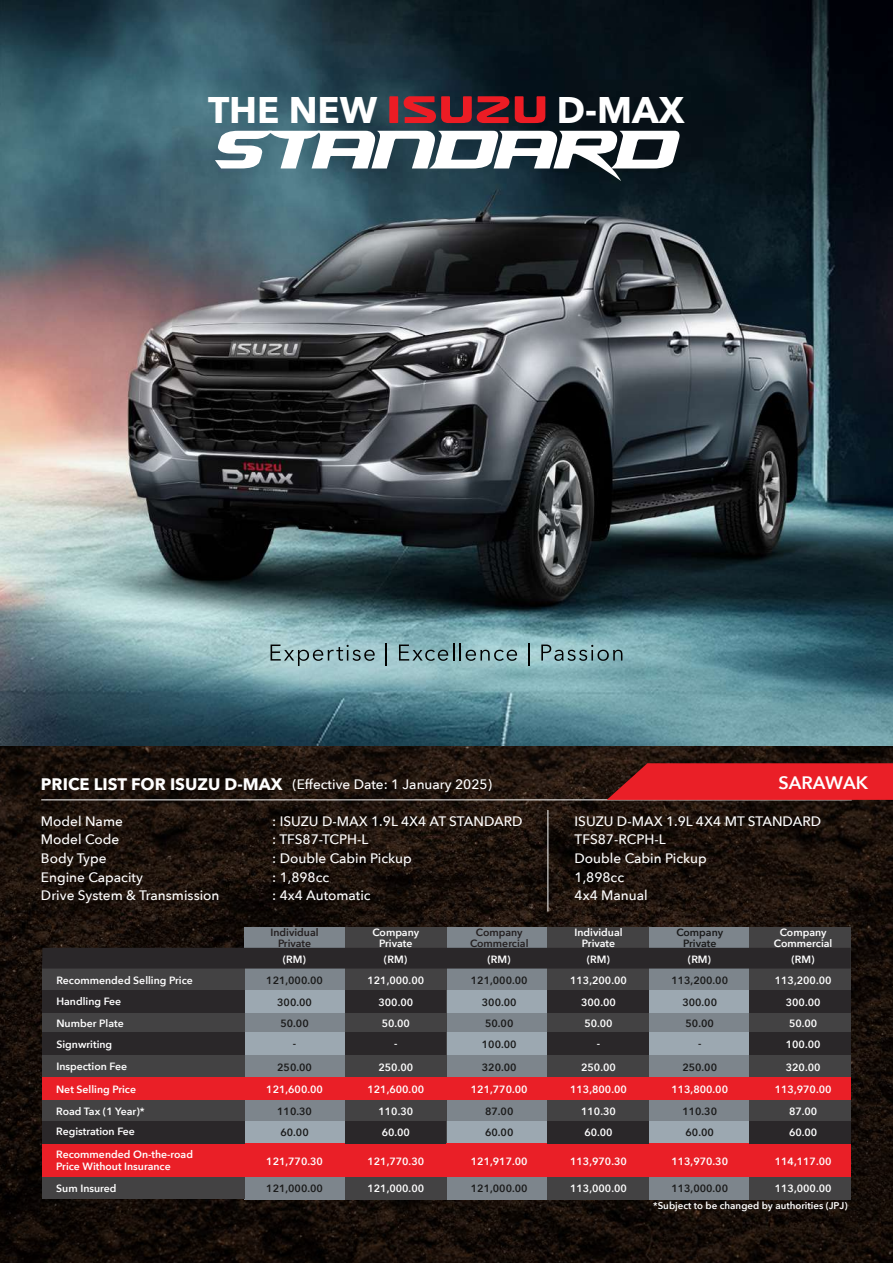
<style>
.page{position:relative;width:893px;height:1263px;background:#fff}
.page>*{position:absolute;margin:0;border:0;box-sizing:border-box;transform-origin:0 0}
.t1{font:105px "NHL Ducks";color:#fff;scale:.83 1}
.t2{font:700 37.05px "Avenir Next";color:#fff}
.t3{font:600 18px "Avenir Next";color:#fff}
.t4{font:700 16.65px "Avenir Next";color:#fff}
.t5{font:500 13.65px/18.6px "Avenir Next";color:#fff}
.t6{font:600 10.5px/21.8px "Avenir Next";color:#fff;text-align:center}
.t7{font:600 10.5px/21.8px "Avenir Next";color:#1a1a1a;text-align:center}
.t8{font:600 10.5px/10.5px "Avenir Next";color:#241f20;text-align:center}
.t9{font:600 9.75px "Avenir Next";color:#fff}
</style>
<div class="page">
<img style="left:0;top:746px;width:893px;height:517px">
<img style="left:0;top:0;width:893px;height:746px">
<svg style="left:271px;top:644px;width:104px;height:22px"></svg>
<svg style="left:386px;top:644px;width:1px;height:22px"></svg>
<svg style="left:399px;top:643px;width:118px;height:18px"></svg>
<svg style="left:528px;top:644px;width:1px;height:22px"></svg>
<svg style="left:541px;top:644px;width:81px;height:17px"></svg>
<hr style="left:41px;top:800px;width:811px;height:1px;background:#fff">
<svg style="left:607px;top:763px;width:286px;height:37px"></svg>
<hr style="left:548px;top:810px;width:1px;height:101px;background:#fff">
<div style="left:244px;top:927px;width:607px;height:272px;background:#7d858c"></div>
<div style="left:245px;top:1032px;width:606px;height:23px;background:#9ca8b1"></div>
<div style="left:245px;top:1121px;width:606px;height:22px;background:#9ca8b1"></div>
<div style="left:245px;top:990px;width:606px;height:22px;background:#9ca8b1"></div>
<div style="left:42px;top:965px;width:202px;height:234px;background:#434243"></div>
<div style="left:345px;top:927px;width:101px;height:272px;background:#434243"></div>
<div style="left:547px;top:927px;width:101px;height:272px;background:#434243"></div>
<div style="left:750px;top:927px;width:101px;height:272px;background:#434243"></div>
<div style="left:42px;top:948px;width:809px;height:20px;background:#2a2729"></div>
<div style="left:42px;top:1143px;width:809px;height:34px;background:#ea1f27"></div>
<div style="left:42px;top:1078px;width:202px;height:22px;background:#ea1f27"></div>
<div style="left:242px;top:1078px;width:203px;height:22px;background:#ea1f27"></div>
<div style="left:445px;top:1078px;width:203px;height:22px;background:#ea1f27"></div>
<div style="left:648px;top:1078px;width:203px;height:22px;background:#ea1f27"></div>
<div style="left:42px;top:1032px;width:202px;height:23px;background:#2a2729"></div>
<div style="left:42px;top:990px;width:202px;height:22px;background:#2a2729"></div>
<div style="left:42px;top:1121px;width:202px;height:22px;background:#2a2729"></div>
<div style="left:345px;top:1032px;width:101px;height:23px;background:#2a2729"></div>
<div style="left:345px;top:990px;width:101px;height:22px;background:#2a2729"></div>
<div style="left:345px;top:1121px;width:101px;height:22px;background:#2a2729"></div>
<div style="left:547px;top:1032px;width:102px;height:23px;background:#2a2729"></div>
<div style="left:547px;top:990px;width:102px;height:22px;background:#2a2729"></div>
<div style="left:547px;top:1121px;width:102px;height:22px;background:#2a2729"></div>
<div style="left:749px;top:1032px;width:102px;height:23px;background:#2a2729"></div>
<div style="left:749px;top:990px;width:102px;height:22px;background:#2a2729"></div>
<div style="left:749px;top:1121px;width:102px;height:22px;background:#2a2729"></div>
<div style="left:389px;top:96px;width:9px;height:27px;background:#ec1c24"></div>
<svg style="left:515px;top:96px;width:30px;height:27px"></svg>
<svg style="left:404px;top:96px;width:105px;height:27px"></svg>
<h2 class="t2" style="left:208px;top:78px;width:171px">THE NEW</h2>
<h2 class="t2" style="left:557px;top:78px;width:129px">D-MAX</h2>
<h1 class="t1" style="left:214px;top:98px;width:557px">standard</h1>
<h3 class="t4" style="left:41px;top:770px;width:243px">PRICE LIST FOR ISUZU D-MAX</h3>
<h3 class="t3" style="left:778px;top:767px;width:91px">SARAWAK</h3>
<h3 class="t5" style="left:292px;top:775px;width:201px">(Effective Date: 1 January 2025)</h3>
<h3 class="t5" style="left:41px;top:811px;width:83px">Model Name</h3>
<h3 class="t5" style="left:272px;top:811px;width:252px">: ISUZU D-MAX 1.9L 4X4 AT STANDARD</h3>
<h3 class="t5" style="left:41px;top:830px;width:80px">Model Code</h3>
<h3 class="t5" style="left:272px;top:830px;width:98px">: TFS87-TCPH-L</h3>
<h3 class="t5" style="left:41px;top:848px;width:67px">Body Type</h3>
<h3 class="t5" style="left:272px;top:848px;width:141px">: Double Cabin Pickup</h3>
<h3 class="t5" style="left:41px;top:867px;width:103px">Engine Capacity</h3>
<h3 class="t5" style="left:272px;top:867px;width:59px">: 1,898cc</h3>
<h3 class="t5" style="left:41px;top:886px;width:180px">Drive System &amp; Transmission</h3>
<h3 class="t5" style="left:272px;top:886px;width:100px">: 4x4 Automatic</h3>
<h3 class="t5" style="left:575px;top:811px;width:248px">ISUZU D-MAX 1.9L 4X4 MT STANDARD<br>TFS87-RCPH-L<br>Double Cabin Pickup<br>1,898cc<br>4x4 Manual</h3>
<p class="t8" style="left:271px;top:927px;width:50px">Individual<br>Private</p>
<p class="t6" style="left:372px;top:927px;width:48px;line-height:10.5px">Company<br>Private</p>
<p class="t8" style="left:470px;top:927px;width:60px">Company<br>Commercial</p>
<p class="t6" style="left:574px;top:927px;width:50px;line-height:10.5px">Individual<br>Private</p>
<p class="t7" style="left:676px;top:927px;width:48px;line-height:10.5px">Company<br>Private</p>
<p class="t6" style="left:774px;top:927px;width:60px;line-height:10.5px">Company<br>Commercial</p>
<p class="t6" style="left:283px;top:948px;width:25px">(RM)</p>
<p class="t6" style="left:384px;top:948px;width:25px">(RM)</p>
<p class="t6" style="left:487px;top:948px;width:25px">(RM)</p>
<p class="t6" style="left:587px;top:948px;width:25px">(RM)</p>
<p class="t6" style="left:688px;top:948px;width:25px">(RM)</p>
<p class="t6" style="left:791px;top:948px;width:25px">(RM)</p>
<p class="t6" style="left:56px;top:969px;width:138px;text-align:left">Recommended Selling Price<br>Handling Fee<br>Number Plate<br>Signwriting<br>Inspection Fee</p>
<p class="t6" style="left:56px;top:1077px;width:90px;text-align:left">Net Selling Price<br>Road Tax (1 Year)*</p>
<p class="t6" style="left:56px;top:1120px;width:80px">Registration Fee</p>
<p class="t7" style="left:266px;top:969px;width:58px">121,000.00<br>300.00<br>50.00</p>
<p class="t7" style="left:293px;top:1032px;width:5px">-</p>
<p class="t7" style="left:277px;top:1056px;width:36px">250.00</p>
<p class="t6" style="left:266px;top:1078px;width:58px">121,600.00</p>
<p class="t7" style="left:277px;top:1100px;width:36px">110.30</p>
<p class="t7" style="left:280px;top:1121px;width:30px">60.00</p>
<p class="t6" style="left:367px;top:969px;width:58px">121,000.00<br>300.00<br>50.00</p>
<p class="t6" style="left:394px;top:1032px;width:5px">-</p>
<p class="t6" style="left:378px;top:1056px;width:36px">250.00</p>
<p class="t6" style="left:367px;top:1078px;width:58px">121,600.00<br>110.30<br>60.00</p>
<p class="t7" style="left:471px;top:969px;width:58px">121,000.00<br>300.00<br>50.00<br>100.00</p>
<p class="t7" style="left:482px;top:1056px;width:36px">320.00</p>
<p class="t6" style="left:471px;top:1078px;width:58px">121,770.00</p>
<p class="t7" style="left:485px;top:1100px;width:30px;text-align:left">87.00<br>60.00</p>
<p class="t6" style="left:570px;top:969px;width:58px">113,200.00<br>300.00<br>50.00</p>
<p class="t6" style="left:597px;top:1032px;width:5px">-</p>
<p class="t6" style="left:581px;top:1056px;width:36px">250.00</p>
<p class="t6" style="left:570px;top:1078px;width:58px">113,800.00<br>110.30<br>60.00</p>
<p class="t7" style="left:671px;top:969px;width:58px">113,200.00<br>300.00<br>50.00</p>
<p class="t7" style="left:698px;top:1032px;width:5px">-</p>
<p class="t7" style="left:682px;top:1056px;width:36px">250.00</p>
<p class="t6" style="left:671px;top:1078px;width:58px">113,800.00</p>
<p class="t7" style="left:682px;top:1100px;width:36px">110.30<br>60.00</p>
<p class="t6" style="left:775px;top:969px;width:58px">113,200.00<br>300.00<br>50.00<br>100.00</p>
<p class="t6" style="left:786px;top:1056px;width:36px">320.00</p>
<p class="t6" style="left:775px;top:1078px;width:58px">113,970.00<br>87.00<br>60.00</p>
<p class="t6" style="left:56px;top:1148px;width:138px;line-height:12px;text-align:left">Recommended On-the-road<br>Price Without Insurance</p>
<p class="t6" style="left:266px;top:1150px;width:58px">121,770.30</p>
<p class="t6" style="left:367px;top:1150px;width:58px">121,770.30</p>
<p class="t6" style="left:471px;top:1150px;width:58px">121,917.00</p>
<p class="t6" style="left:570px;top:1150px;width:58px">113,970.30</p>
<p class="t6" style="left:671px;top:1150px;width:58px">113,970.30</p>
<p class="t6" style="left:775px;top:1150px;width:58px">114,117.00</p>
<p class="t6" style="left:56px;top:1177px;width:62px">Sum Insured</p>
<p class="t7" style="left:266px;top:1177px;width:58px">121,000.00</p>
<p class="t6" style="left:367px;top:1177px;width:58px">121,000.00</p>
<p class="t7" style="left:471px;top:1177px;width:58px">121,000.00</p>
<p class="t6" style="left:570px;top:1177px;width:58px">113,000.00</p>
<p class="t7" style="left:671px;top:1177px;width:58px">113,000.00</p>
<p class="t6" style="left:775px;top:1177px;width:58px">113,000.00</p>
<p class="t9" style="left:653px;top:1197px;width:196px">*Subject to be changed by authorities (JPJ)</p>
</div>
